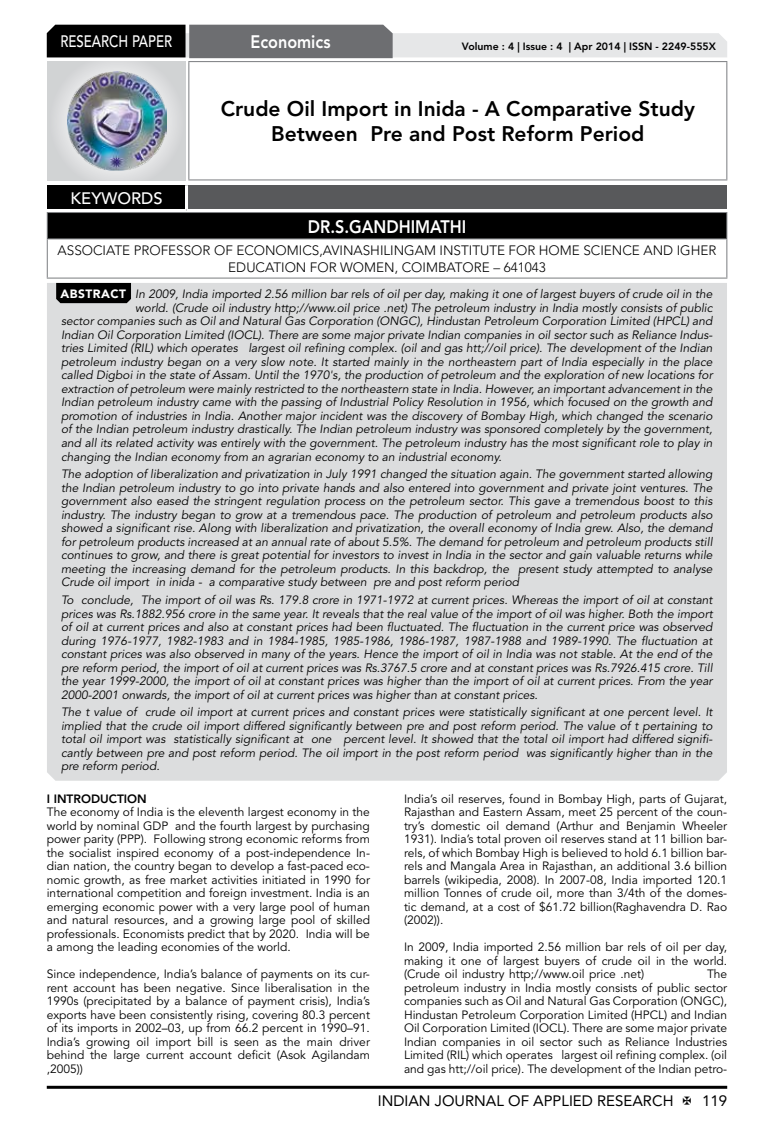
<style>
.page{position:relative;width:774px;height:1136px;background:#fff}
.page>*{position:absolute;margin:0;border:0;box-sizing:border-box;transform-origin:0 0}
.t1{font:800 21px/25.2px "Avenir LT Std";color:#000;text-align:center}
.t2{font:800 18px "Avenir LT Std";color:#fff;scale:.9 1}
.t3{font:500 16.5px "Avenir LT Std";color:#fff;scale:.8 1}
.t4{font:500 16.5px "Avenir LT Std";color:#fff}
.t5{font:15px "Avenir LT Std";color:#000}
.t6{font:300 13.5px/16.2px "Avenir LT Std";color:#000;text-align:center}
.t7{font:italic 12px/13.5px "Avenir LT Std";color:#000;text-align:justify}
.t8{font:12px/13.5px "Avenir LT Std";color:#000;text-align:justify}
.t9{font:800 12px "Avenir LT Std";color:#000}
.t10{font:800 10.5px "Avenir LT Std";color:#000}
.s1{font-weight:900;font-style:normal;color:#fff}
</style>
<div class="page">
<hr style="left:47px;top:1085px;width:680px;height:3px;background:#000">
<div style="left:48px;top:62px;width:137px;height:118px;background:linear-gradient(to right,#d9dadb,#d9dadb)"></div>
<img style="left:68px;top:71px;width:99px;height:100px">
<svg style="left:47px;top:25px;width:680px;height:33px;background:#979899"></svg>
<hr style="left:188px;top:61px;width:539px;height:1px;background:#808285">
<hr style="left:188px;top:62px;width:1px;height:117px;background:#808285">
<hr style="left:726px;top:62px;width:1px;height:117px;background:#808285">
<hr style="left:188px;top:179px;width:539px;height:1px;background:#808285">
<div style="left:47px;top:212px;width:680px;height:27px;background:#000"></div>
<hr style="left:47px;top:212px;width:680px;height:1px;background:#808285">
<svg style="left:47px;top:213px;width:1px;height:25px"></svg>
<svg style="left:726px;top:213px;width:1px;height:25px"></svg>
<hr style="left:47px;top:238px;width:680px;height:1px;background:#808285">
<hr style="left:47px;top:239px;width:1px;height:38px;background:#808285">
<hr style="left:726px;top:239px;width:1px;height:38px;background:#808285">
<hr style="left:47px;top:277px;width:680px;height:1px;background:#808285">
<div style="left:47px;top:185px;width:139px;height:25px;background:#000"></div>
<div style="left:186px;top:185px;width:541px;height:25px;background:#58595b"></div>
<hr style="left:185px;top:185px;width:3px;height:24px;background:#fff">
<hr style="left:47px;top:209px;width:139px;height:3px;background:#fff">
<hr style="left:186px;top:209px;width:541px;height:3px;background:#fff">
<div style="left:47px;top:283px;width:680px;height:497px;background:#dcddde"></div>
<svg style="left:56px;top:283px;width:75px;height:20px"></svg>
<h3 class="t3" style="left:60px;top:32px;width:139px">RESEARCH PAPER</h3>
<h2 class="t2" style="left:250px;top:31px;width:90px">Economics</h2>
<p class="t10" style="left:462px;top:41px;width:255px">Volume : 4 | Issue : 4 | Apr 2014 | ISSN - 2249-555X</p>
<h3 class="t4" style="left:71px;top:189px;width:94px">KEYWORDS</h3>
<h1 class="t1" style="left:221px;top:96px;width:476px">Crude Oil Import in Inida - A Comparative Study<br>Between Pre and Post Reform Period</h1>
<h2 class="t2" style="left:308px;top:215px;width:178px">DR.S.GANDHIMATHI</h2>
<p class="t6" style="left:58px;top:243px;width:660px">ASSOCIATE PROFESSOR OF ECONOMICS,AVINASHILINGAM INSTITUTE FOR HOME SCIENCE AND IGHER<br>EDUCATION FOR WOMEN, COIMBATORE – 641043</p>
<p class="t7" style="left:60px;top:288px;width:654px"><span class="s1">ABSTRACT</span> In 2009, India imported 2.56 million bar rels of oil per day, making it one of largest buyers of crude oil in the</p>
<p class="t7" style="left:135px;top:301px;width:579px">world. (Crude oil industry http;//www.oil price .net) The petroleum industry in India mostly consists of public</p>
<p class="t7" style="left:61px;top:315px;width:653px">sector companies such as Oil and Natural Gas Corporation (ONGC), Hindustan Petroleum Corporation Limited (HPCL) and</p>
<p class="t7" style="left:61px;top:328px;width:653px">Indian Oil Corporation Limited (IOCL). There are some major private Indian companies in oil sector such as Reliance Indus-</p>
<p class="t7" style="left:61px;top:342px;width:653px">tries Limited (RIL) which operates largest oil refining complex. (oil and gas htt;//oil price). The development of the Indian</p>
<p class="t7" style="left:61px;top:355px;width:653px">petroleum industry began on a very slow note. It started mainly in the northeastern part of India especially in the place</p>
<p class="t7" style="left:61px;top:369px;width:653px">called Digboi in the state of Assam. Until the 1970's, the production of petroleum and the exploration of new locations for</p>
<p class="t7" style="left:61px;top:382px;width:653px">extraction of petroleum were mainly restricted to the northeastern state in India. However, an important advancement in the</p>
<p class="t7" style="left:61px;top:396px;width:653px">Indian petroleum industry came with the passing of Industrial Policy Resolution in 1956, which focused on the growth and</p>
<p class="t7" style="left:61px;top:409px;width:653px">promotion of industries in India. Another major incident was the discovery of Bombay High, which changed the scenario</p>
<p class="t7" style="left:61px;top:423px;width:653px">of the Indian petroleum industry drastically. The Indian petroleum industry was sponsored completely by the government,</p>
<p class="t7" style="left:61px;top:436px;width:653px">and all its related activity was entirely with the government. The petroleum industry has the most significant role to play in</p>
<p class="t7" style="left:61px;top:450px;width:442px">changing the Indian economy from an agrarian economy to an industrial economy.</p>
<p class="t7" style="left:61px;top:467px;width:653px">The adoption of liberalization and privatization in July 1991 changed the situation again. The government started allowing the Indian petroleum industry to go into private hands and also entered into government and private joint ventures. The government also eased the stringent regulation process on the petroleum sector. This gave a tremendous boost to this industry. The industry began to grow at a tremendous pace. The production of petroleum and petroleum products also showed a significant rise. Along with liberalization and privatization, the overall economy of India grew. Also, the demand for petroleum products increased at an annual rate of about 5.5%. The demand for petroleum and petroleum products still continues to grow, and there is great potential for investors to invest in India in the sector and gain valuable returns while meeting the increasing demand for the petroleum products. In this backdrop, the present study attempted to analyse Crude oil import in inida - a comparative study between pre and post reform period</p>
<p class="t7" style="left:61px;top:593px;width:653px">To conclude, The import of oil was Rs. 179.8 crore in 1971-1972 at current prices. Whereas the import of oil at constant prices was Rs.1882.956 crore in the same year. It reveals that the real value of the import of oil was higher. Both the import of oil at current prices and also at constant prices had been fluctuated. The fluctuation in the current price was observed during 1976-1977, 1982-1983 and in 1984-1985, 1985-1986, 1986-1987, 1987-1988 and 1989-1990. The fluctuation at constant prices was also observed in many of the years. Hence the import of oil in India was not stable. At the end of the pre reform period, the import of oil at current prices was Rs.3767.5 crore and at constant prices was Rs.7926.415 crore. Till the year 1999-2000, the import of oil at constant prices was higher than the import of oil at current prices. From the year 2000-2001 onwards, the import of oil at current prices was higher than at constant prices.</p>
<p class="t7" style="left:61px;top:705px;width:653px">The t value of crude oil import at current prices and constant prices were statistically significant at one percent level. It implied that the crude oil import differed significantly between pre and post reform period. The value of t pertaining to total oil import was statistically significant at one percent level. It showed that the total oil import had differed signifi&shy;cantly between pre and post reform period. The oil import in the post reform period was significantly higher than in the pre reform period.</p>
<p class="t9" style="left:47px;top:791px;width:101px">I INTRODUCTION</p>
<p class="t8" style="left:47px;top:805px;width:325px">The economy of India is the eleventh largest economy in the world by nominal GDP and the fourth largest by purchasing power parity (PPP). Following strong economic reforms from the socialist inspired economy of a post-independence In&shy;dian nation, the country began to develop a fast-paced eco&shy;nomic growth, as free market activities initiated in 1990 for international competition and foreign investment. India is an emerging economic power with a very large pool of human and natural resources, and a growing large pool of skilled professionals. Economists predict that by 2020. India will be a among the leading economies of the world.</p>
<p class="t8" style="left:47px;top:967px;width:325px">Since independence, India’s balance of payments on its cur&shy;rent account has been negative. Since liberalisation in the 1990s (precipitated by a balance of payment crisis), India’s exports have been consistently rising, covering 80.3 percent of its imports in 2002–03, up from 66.2 percent in 1990–91.<br>India’s growing oil import bill is seen as the main driver behind the large current account deficit (Asok Agilandam ,2005))</p>
<p class="t8" style="left:404px;top:791px;width:325px">India’s oil reserves, found in Bombay High, parts of Gujarat, Rajasthan and Eastern Assam, meet 25 percent of the coun&shy;try’s domestic oil demand (Arthur and Benjamin Wheeler 1931). India’s total proven oil reserves stand at 11 billion bar&shy;rels, of which Bombay High is believed to hold 6.1 billion bar&shy;rels and Mangala Area in Rajasthan, an additional 3.6 billion barrels (wikipedia, 2008). In 2007-08, India imported 120.1 million Tonnes of crude oil, more than 3/4th of the domes&shy;tic demand, at a cost of $61.72 billion(Raghavendra D. Rao (2002)).</p>
<p class="t8" style="left:404px;top:940px;width:325px">In 2009, India imported 2.56 million bar rels of oil per day, making it one of largest buyers of crude oil in the world. (Crude oil industry http;//www.oil price .net)</p>
<p class="t8" style="left:404px;top:967px;width:325px;text-indent:303px">The petroleum industry in India mostly consists of public sector companies such as Oil and Natural Gas Corporation (ONGC), Hindustan Petroleum Corporation Limited (HPCL) and Indian Oil Corporation Limited (IOCL). There are some major private Indian companies in oil sector such as Reliance Industries Limited (RIL) which operates largest oil refining complex. (oil and gas htt;//oil price). The development of the Indian petro-</p>
<p class="t5" style="left:378px;top:1091px;width:297px">INDIAN JOURNAL OF APPLIED RESEARCH</p>
<p class="t5" style="left:702px;top:1091px;width:27px">119</p>
</div>
